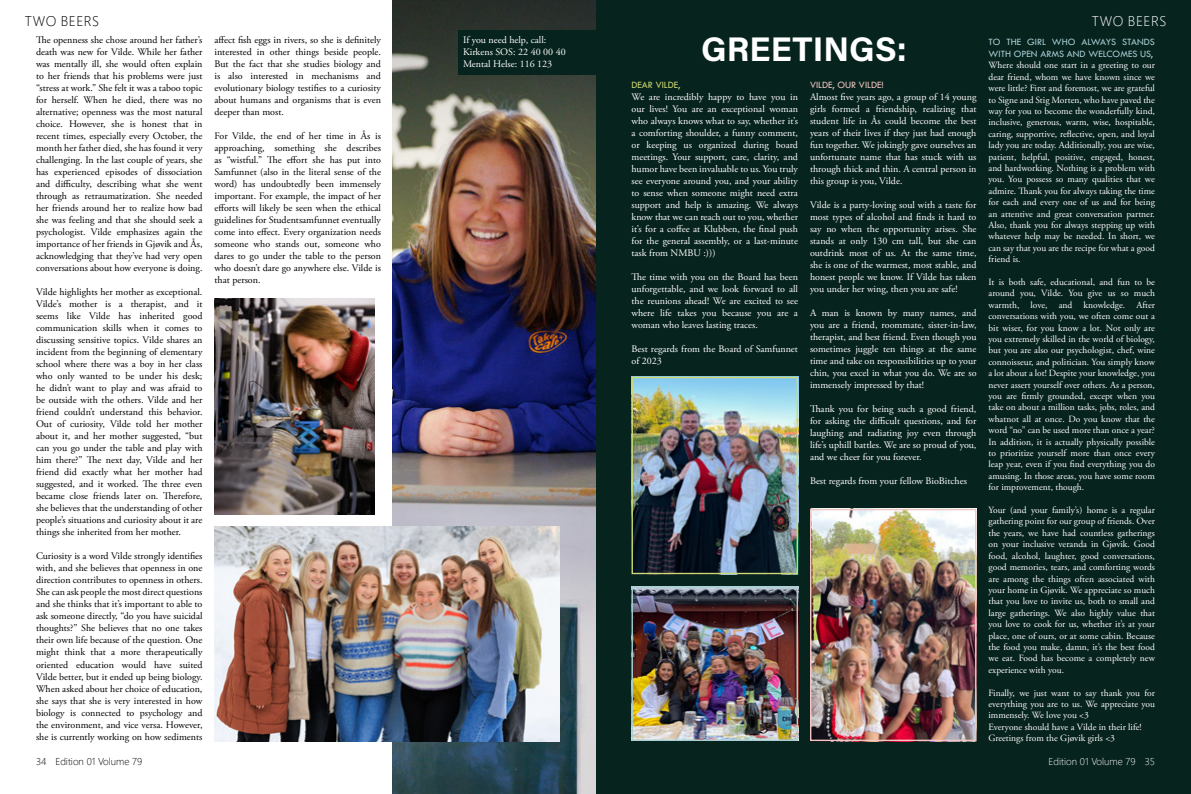
<style>
.page{position:relative;width:1191px;height:794px;background:#fff}
.page>*{position:absolute;margin:0;border:0;box-sizing:border-box;transform-origin:0 0}
.t1{font:34.1px "Acumin Variable Concept";color:#fff}
.t2{font:300 14px "Segoe UI";letter-spacing:.035em;color:#000}
.t3{font:300 14px "Segoe UI";letter-spacing:.035em;color:#fff}
.t4{font:10px/12px "Adobe Garamond Pro";letter-spacing:-.015em;color:#000;text-align:justify}
.t5{font:10px/12px "Adobe Garamond Pro";letter-spacing:-.005em;color:#fff;text-align:justify}
.t6{font:10px/12px "Tw Cen";color:#a8d0d8}
.t7{font:300 10px "Segoe UI";color:#000}
.t8{font:300 10px "Segoe UI";color:#fff}
.t9{font:10px "Tw Cen";color:#f2c6c3}
.t10{font:10px "Tw Cen";color:#cdd973}
.t11{font:9.5px/11.4px "Adobe Garamond Pro";letter-spacing:-.01em;color:#fff;text-align:justify}
</style>
<div class="page">
<div style="left:595px;top:0;width:596px;height:794px;background:#07231d"></div>
<img style="left:393px;top:0;width:202px;height:794px">
<img style="left:214px;top:299px;width:161px;height:215px">
<img style="left:214px;top:526px;width:345px;height:215px">
<img style="left:812px;top:511px;width:162px;height:228px">
<div style="left:810px;top:509px;width:166px;height:232px;border:1px solid #f2c6c3"></div>
<img style="left:633px;top:379px;width:163px;height:193px">
<div style="left:631px;top:377px;width:167px;height:197px;border:1px solid #cdd973"></div>
<img style="left:633px;top:588px;width:163px;height:151px">
<div style="left:631px;top:586px;width:167px;height:155px;border:1px solid #a8d0d8"></div>
<div style="left:458px;top:30px;width:144px;height:45px;background:#07231d"></div>
<h2 class="t2" style="left:25px;top:8px;width:76px">TWO BEERS</h2>
<h2 class="t3" style="left:1091px;top:8px;width:76px">TWO BEERS</h2>
<p class="t4" style="left:36px;top:34px;width:168px">The openness she chose around her father’s death was new for Vilde. While her father was mentally ill, she would often explain to her friends that his problems were just “stress at work.” She felt it was a taboo topic for herself. When he died, there was no alternative; openness was the most natural choice. However, she is honest that in recent times, especially every October, the month her father died, she has found it very challenging. In the last couple of years, she has experienced episodes of dissociation and difficulty, describing what she went through as retraumatization. She needed her friends around her to realize how bad she was feeling and that she should seek a psychologist. Vilde emphasizes again the importance of her friends in Gjøvik and Ås, acknowledging that they’ve had very open conversations about how everyone is doing.</p>
<p class="t4" style="left:36px;top:286px;width:168px">Vilde highlights her mother as exceptional.<br>Vilde’s mother is a therapist, and it seems like Vilde has inherited good communication skills when it comes to discussing sensitive topics. Vilde shares an incident from the beginning of elementary school where there was a boy in her class who only wanted to be under his desk; he didn’t want to play and was afraid to be outside with the others. Vilde and her friend couldn’t understand this behavior.<br>Out of curiosity, Vilde told her mother about it, and her mother suggested, “but can you go under the table and play with him there?” The next day, Vilde and her friend did exactly what her mother had suggested, and it worked. The three even became close friends later on. Therefore, she believes that the understanding of other people’s situations and curiosity about it are things she inherited from her mother.</p>
<p class="t4" style="left:36px;top:550px;width:168px">Curiosity is a word Vilde strongly identifies with, and she believes that openness in one direction contributes to openness in others.<br>She can ask people the most direct questions and she thinks that it’s important to able to ask someone directly, “do you have suicidal thoughts?” She believes that no one takes their own life because of the question. One might think that a more therapeutically oriented education would have suited Vilde better, but it ended up being biology.<br>When asked about her choice of education, she says that she is very interested in how biology is connected to psychology and the environment, and vice versa. However, she is currently working on how sediments</p>
<p class="t4" style="left:214px;top:34px;width:168px">affect fish eggs in rivers, so she is definitely interested in other things beside people.<br>But the fact that she studies biology and is also interested in mechanisms and evolutionary biology testifies to a curiosity about humans and organisms that is even deeper than most.</p>
<p class="t4" style="left:214px;top:130px;width:168px">For Vilde, the end of her time in Ås is approaching, something she describes as “wistful.” The effort she has put into Samfunnet (also in the literal sense of the word) has undoubtedly been immensely important. For example, the impact of her efforts will likely be seen when the ethical guidelines for Studentsamfunnet eventually come into effect. Every organization needs someone who stands out, someone who dares to go under the table to the person who doesn’t dare go anywhere else. Vilde is that person.</p>
<p class="t5" style="left:463px;top:35px;width:104px;text-align:left">If you need help, call:<br>Kirkens SOS: 22 40 00 40<br>Mental Helse: 116 123</p>
<h1 class="t1" style="left:701px;top:26px;width:207px">GREETINGS:</h1>
<p class="t6" style="left:988px;top:36px;width:168px">TO THE GIRL WHO ALWAYS STANDS<br>WITH OPEN ARMS AND WELCOMES US,</p>
<p class="t11" style="left:988px;top:60px;width:168px">Where should one start in a greeting to our dear friend, whom we have known since we were little? First and foremost, we are grateful to Signe and Stig Morten, who have paved the way for you to become the wonderfully kind, inclusive, generous, warm, wise, hospitable, caring, supportive, reflective, open, and loyal lady you are today. Additionally, you are wise, patient, helpful, positive, engaged, honest, and hardworking. Nothing is a problem with you. You possess so many qualities that we admire. Thank you for always taking the time for each and every one of us and for being an attentive and great conversation partner.<br>Also, thank you for always stepping up with whatever help may be needed. In short, we can say that you are the recipe for what a good friend is.</p>
<p class="t11" style="left:988px;top:277px;width:168px">It is both safe, educational, and fun to be around you, Vilde. You give us so much warmth, love, and knowledge. After conversations with you, we often come out a bit wiser, for you know a lot. Not only are you extremely skilled in the world of biology, but you are also our psychologist, chef, wine connoisseur, and politician. You simply know a lot about a lot! Despite your knowledge, you never assert yourself over others. As a person, you are firmly grounded, except when you take on about a million tasks, jobs, roles, and whatnot all at once. Do you know that the word “no” can be used more than once a year?<br>In addition, it is actually physically possible to prioritize yourself more than once every leap year, even if you find everything you do amusing. In those areas, you have some room for improvement, though.</p>
<p class="t11" style="left:988px;top:505px;width:168px">Your (and your family’s) home is a regular gathering point for our group of friends. Over the years, we have had countless gatherings on your inclusive veranda in Gjøvik. Good food, alcohol, laughter, good conversations, good memories, tears, and comforting words are among the things often associated with your home in Gjøvik. We appreciate so much that you love to invite us, both to small and large gatherings. We also highly value that you love to cook for us, whether it’s at your place, one of ours, or at some cabin. Because the food you make, damn, it’s the best food we eat. Food has become a completely new experience with you.</p>
<p class="t11" style="left:988px;top:687px;width:168px;text-align:left">Finally, we just want to say thank you for everything you are to us. We appreciate you immensely. We love you &lt;3<br>Everyone should have a Vilde in their life!<br>Greetings from the Gjøvik girls &lt;3</p>
<p class="t10" style="left:631px;top:79px;width:50px">DEAR VILDE,</p>
<p class="t5" style="left:631px;top:91px;width:168px">We are incredibly happy to have you in our lives! You are an exceptional woman who always knows what to say, whether it’s a comforting shoulder, a funny comment, or keeping us organized during board meetings. Your support, care, clarity, and humor have been invaluable to us. You truly see everyone around you, and your ability to sense when someone might need extra support and help is amazing. We always know that we can reach out to you, whether it’s for a coffee at Klubben, the final push for the general assembly, or a last-minute task from NMBU :)))</p>
<p class="t5" style="left:631px;top:271px;width:168px">The time with you on the Board has been unforgettable, and we look forward to all the reunions ahead! We are excited to see where life takes you because you are a woman who leaves lasting traces.</p>
<p class="t5" style="left:631px;top:343px;width:168px">Best regards from the Board of Samfunnet of 2023</p>
<p class="t9" style="left:810px;top:79px;width:75px">VILDE, OUR VILDE!</p>
<p class="t5" style="left:810px;top:91px;width:168px">Almost five years ago, a group of 14 young girls formed a friendship, realizing that student life in Ås could become the best years of their lives if they just had enough fun together. We jokingly gave ourselves an unfortunate name that has stuck with us through thick and thin. A central person in this group is you, Vilde.</p>
<p class="t5" style="left:810px;top:199px;width:168px">Vilde is a party-loving soul with a taste for most types of alcohol and finds it hard to say no when the opportunity arises. She stands at only 130 cm tall, but she can outdrink most of us. At the same time, she is one of the warmest, most stable, and honest people we know. If Vilde has taken you under her wing, then you are safe!</p>
<p class="t5" style="left:810px;top:307px;width:168px">A man is known by many names, and you are a friend, roommate, sister-in-law, therapist, and best friend. Even though you sometimes juggle ten things at the same time and take on responsibilities up to your chin, you excel in what you do. We are so immensely impressed by that!</p>
<p class="t5" style="left:810px;top:403px;width:168px">Thank you for being such a good friend, for asking the difficult questions, and for laughing and radiating joy even through life’s uphill battles. We are so proud of you, and we cheer for you forever.</p>
<p class="t5" style="left:810px;top:475px;width:158px">Best regards from your fellow BioBitches</p>
<p class="t7" style="left:36px;top:752px;width:108px">34 Edition 01 Volume 79</p>
<p class="t8" style="left:1048px;top:752px;width:108px">Edition 01 Volume 79 35</p>
</div>
